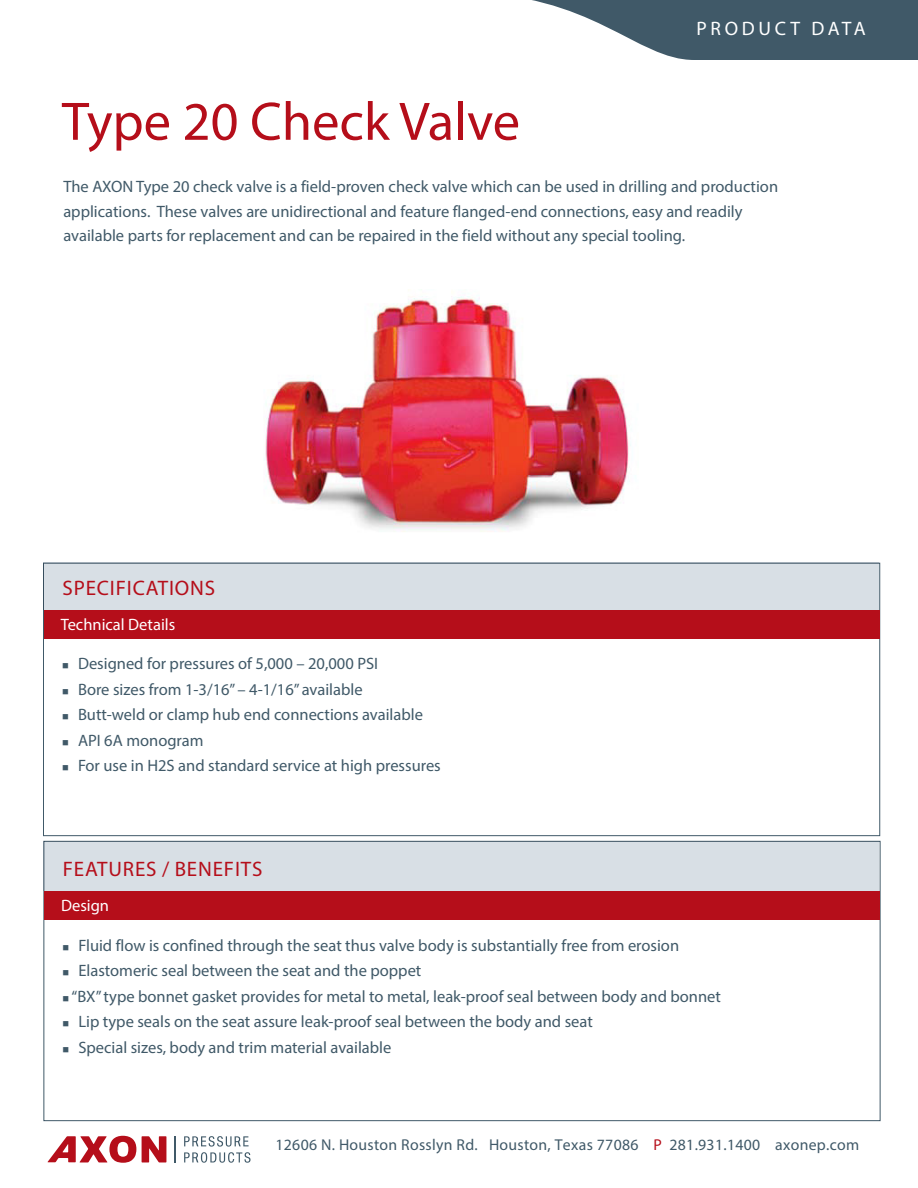
<style>
.page{position:relative;width:918px;height:1188px;background:#fff}
.page>*{position:absolute;margin:0;border:0;box-sizing:border-box;transform-origin:0 0}
.t1{font:54.6px "Myriad Pro";color:#b50e1a}
.t2{font:21px "Myriad Pro";letter-spacing:.04em;color:#b50e1a}
.t3{font:19.5px "Myriad Pro";letter-spacing:.19em;color:#fff}
.t4{font:16.5px/24.8px "Myriad Pro";color:#405968}
.t5{font:16.5px "Myriad Pro";color:#fff}
.t6{font:15.75px "Myriad Pro";letter-spacing:.02em;color:#405968}
.s1{color:#b50e1a}
</style>
<div class="page">
<svg style="left:142px;top:1136px;width:24px;height:26px"></svg>
<svg style="left:48px;top:1136px;width:88px;height:27px"></svg>
<svg style="left:175px;top:1136px;width:1px;height:26px"></svg>
<svg style="left:184px;top:1136px;width:67px;height:27px"></svg>
<svg style="left:532px;top:0;width:386px;height:60px"></svg>
<div style="left:43px;top:563px;width:836px;height:47px;background:#d8dfe5"></div>
<div style="left:44px;top:842px;width:835px;height:49px;background:#d8dfe5"></div>
<div style="left:44px;top:891px;width:836px;height:28px;background:#b50e1a"></div>
<div style="left:44px;top:610px;width:835px;height:28px;background:#b50e1a"></div>
<img style="left:264px;top:289px;width:367px;height:243px">
<p class="t1" style="left:62px;top:88px;width:460px">Type 20 Check Valve</p>
<p class="t3" style="left:696px;top:16px;width:171px">PRODUCT DATA</p>
<p class="t4" style="left:63px;top:174px;width:716px">The AXON Type 20 check valve is a field-proven check valve which can be used in drilling and production applications. These valves are unidirectional and feature flanged-end connections, easy and readily</p>
<p class="t4" style="left:63px;top:223px;width:624px">available parts for replacement and can be repaired in the field without any special tooling.</p>
<p class="t2" style="left:62px;top:575px;width:154px">SPECIFICATIONS</p>
<p class="t5" style="left:61px;top:614px;width:116px">Technical Details</p>
<p class="t4" style="left:62px;top:651px;width:317px">■ Designed for pressures of 5,000 – 20,000 PSI</p>
<p class="t4" style="left:62px;top:677px;width:302px">■ Bore sizes from 1-3/16” – 4-1/16” available</p>
<p class="t4" style="left:62px;top:702px;width:362px">■ Butt-weld or clamp hub end connections available</p>
<p class="t4" style="left:62px;top:728px;width:143px">■ API 6A monogram</p>
<p class="t4" style="left:62px;top:753px;width:380px">■ For use in H2S and standard service at high pressures</p>
<p class="t2" style="left:63px;top:856px;width:201px">FEATURES / BENEFITS</p>
<p class="t5" style="left:61px;top:895px;width:49px">Design</p>
<p class="t4" style="left:63px;top:932px;width:618px">■ Fluid flow is confined through the seat thus valve body is substantially free from erosion</p>
<p class="t4" style="left:63px;top:958px;width:360px">■ Elastomeric seal between the seat and the poppet</p>
<p class="t4" style="left:63px;top:983px;width:660px">■ “BX” type bonnet gasket provides for metal to metal, leak-proof seal between body and bonnet</p>
<p class="t4" style="left:63px;top:1009px;width:532px">■ Lip type seals on the seat assure leak-proof seal between the body and seat</p>
<p class="t4" style="left:63px;top:1034px;width:330px">■ Special sizes, body and trim material available</p>
<p class="t6" style="left:276px;top:1135px;width:585px">12606 N. Houston Rosslyn Rd. Houston, Texas 77086 <span class="s1">P</span> 281.931.1400 axonep.com</p>
</div>
